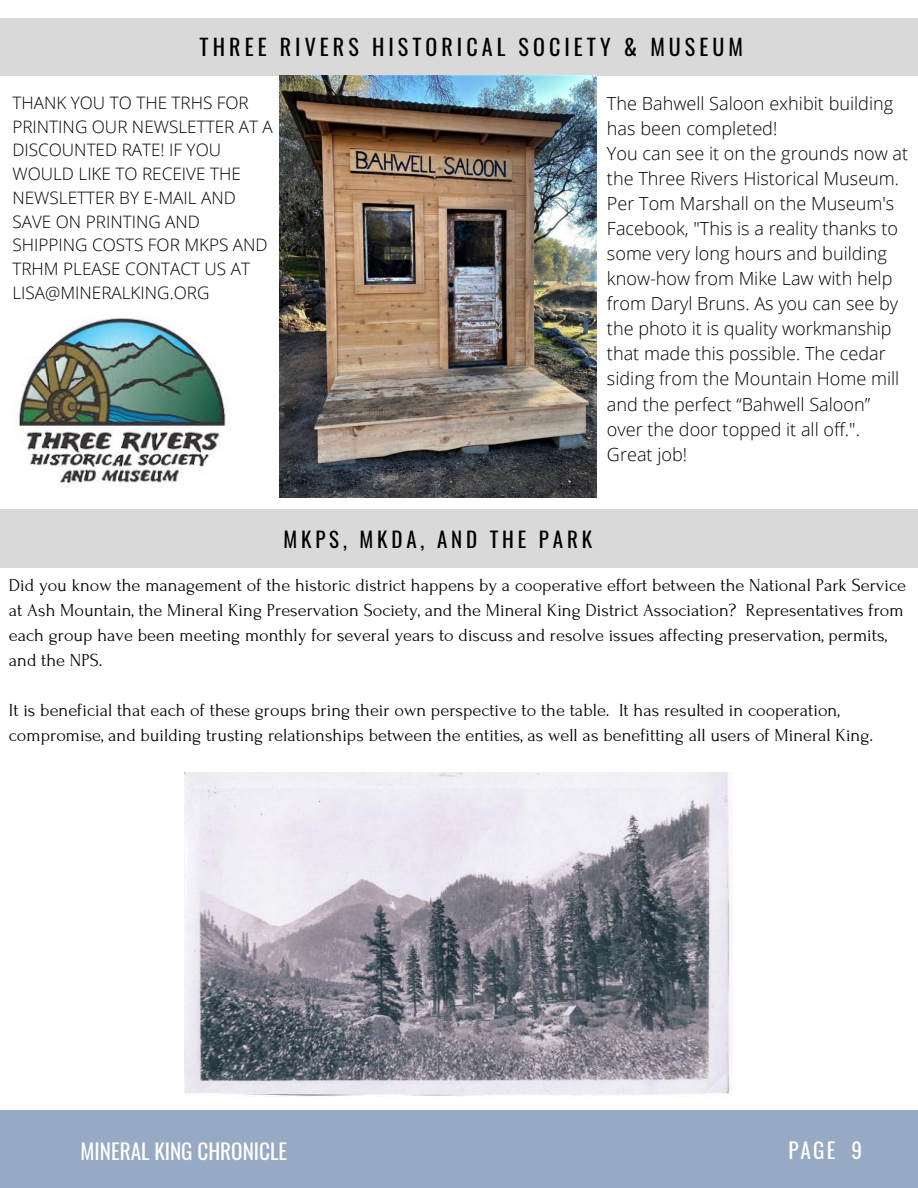
<style>
.page{position:relative;width:918px;height:1188px;background:#fff}
.page>*{position:absolute;margin:0;border:0;box-sizing:border-box;transform-origin:0 0}
.t1{font:22.05px "Oswald";letter-spacing:.185em;color:#000}
.t2{font:21.15px "Oswald";color:#fff}
.t3{font:21px "Oswald";letter-spacing:.185em;color:#000}
.t4{font:18.3px/25px "Forum";color:#000}
.t5{font:300 18.15px/25px "Open Sans";color:#000}
.t6{font:300 17.1px/23.7px "Open Sans";color:#000}
</style>
<div class="page">
<div style="left:0;top:1110px;width:918px;height:78px;background:#97aac3"></div>
<div style="left:0;top:18px;width:400px;height:57px;background:#d9d9d9"></div>
<div style="left:268px;top:18px;width:423px;height:57px;background:#d9d9d9"></div>
<div style="left:543px;top:18px;width:375px;height:57px;background:#d9d9d9"></div>
<img style="left:16px;top:317px;width:212px;height:171px">
<div style="left:0;top:510px;width:389px;height:57px;background:#d9d9d9"></div>
<div style="left:247px;top:510px;width:423px;height:57px;background:#d9d9d9"></div>
<div style="left:579px;top:510px;width:339px;height:57px;background:#d9d9d9"></div>
<img style="left:184px;top:772px;width:548px;height:324px">
<img style="left:279px;top:76px;width:318px;height:422px">
<p class="t1" style="left:200px;top:28px;width:545px">THREE RIVERS HISTORICAL SOCIETY &amp; MUSEUM</p>
<p class="t5" style="left:607px;top:90px;width:303px">The Bahwell Saloon exhibit building has been completed!<br>You can see it on the grounds now at the Three Rivers Historical Museum.<br>Per Tom Marshall on the Museum's<br>Facebook, "This is a reality thanks to some very long hours and building know-how from Mike Law with help from Daryl Bruns. As you can see by the photo it is quality workmanship that made this possible. The cedar siding from the Mountain Home mill and the perfect “Bahwell Saloon” over the door topped it all off.".<br>Great job!</p>
<p class="t6" style="left:12px;top:90px;width:262px">THANK YOU TO THE TRHS FOR<br>PRINTING OUR NEWSLETTER AT A<br>DISCOUNTED RATE! IF YOU<br>WOULD LIKE TO RECEIVE THE<br>NEWSLETTER BY E-MAIL AND<br>SAVE ON PRINTING AND<br>SHIPPING COSTS FOR MKPS AND<br>TRHM PLEASE CONTACT US AT<br>LISA@MINERALKING.ORG</p>
<p class="t3" style="left:283px;top:520px;width:310px">MKPS, MKDA, AND THE PARK</p>
<p class="t4" style="left:9px;top:573px;width:899px">Did you know the management of the historic district happens by a cooperative effort between the National Park Service at Ash Mountain, the Mineral King Preservation Society, and the Mineral King District Association? Representatives from each group have been meeting monthly for several years to discuss and resolve issues affecting preservation, permits, and the NPS.</p>
<p class="t4" style="left:9px;top:698px;width:866px">It is beneficial that each of these groups bring their own perspective to the table. It has resulted in cooperation, compromise, and building trusting relationships between the entities, as well as benefitting all users of Mineral King.</p>
<p class="t2" style="left:81px;top:1133px;width:208px">MINERAL KING CHRONICLE</p>
<p class="t2" style="left:788px;top:1132px;width:75px">PAGE 9</p>
</div>
